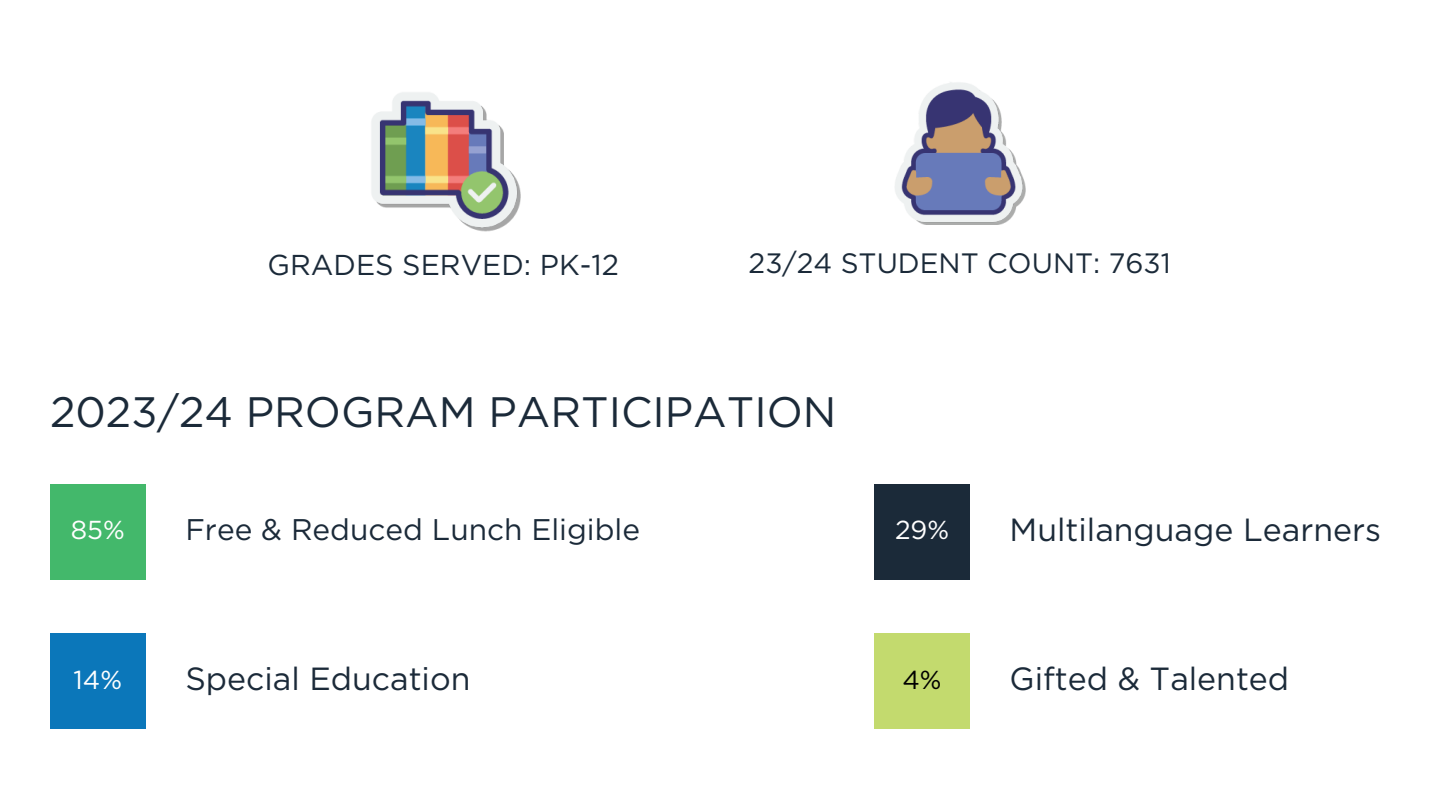
<style>
.page{position:relative;width:1440px;height:810px;background:#fff}
.page>*{position:absolute;margin:0;border:0;box-sizing:border-box;transform-origin:0 0}
.t1{font:42.5px "Gotham";color:#1b2a39}
.t2{font:32px "Gotham";color:#1b2a39}
.t3{font:29.8px "Gotham";color:#1b2a39}
.t4{font:28.7px "Gotham";color:#1b2a39}
.t5{font:28px "Gotham";color:#1b2a39}
.t6{font:26px "Gotham";color:#fff}
.t7{font:26px "Gotham";color:#000}
</style>
<div class="page">
<div style="left:50px;top:484px;width:96px;height:96px;background:#43b86b"></div>
<div style="left:874px;top:484px;width:96px;height:96px;background:#1b2a39"></div>
<div style="left:50px;top:633px;width:96px;height:96px;background:#0b77ba"></div>
<div style="left:874px;top:633px;width:96px;height:96px;background:#c3da6e"></div>
<img style="left:371px;top:92px;width:150px;height:140px">
<img style="left:895px;top:82px;width:130px;height:143px">
<p class="t4" style="left:268px;top:246px;width:353px">GRADES SERVED: PK-12</p>
<p class="t5" style="left:749px;top:245px;width:424px">23/24 STUDENT COUNT: 7631</p>
<h1 class="t1" style="left:50px;top:385px;width:788px">2023/24 PROGRAM PARTICIPATION</h1>
<p class="t3" style="left:185px;top:510px;width:456px">Free &amp; Reduced Lunch Eligible</p>
<p class="t6" style="left:71px;top:514px;width:55px">85%</p>
<p class="t6" style="left:895px;top:514px;width:56px">29%</p>
<p class="t2" style="left:1010px;top:509px;width:373px">Multilanguage Learners</p>
<p class="t2" style="left:185px;top:658px;width:287px">Special Education</p>
<p class="t6" style="left:74px;top:663px;width:50px">14%</p>
<p class="t7" style="left:903px;top:663px;width:41px">4%</p>
<p class="t2" style="left:1010px;top:658px;width:281px">Gifted &amp; Talented</p>
</div>
